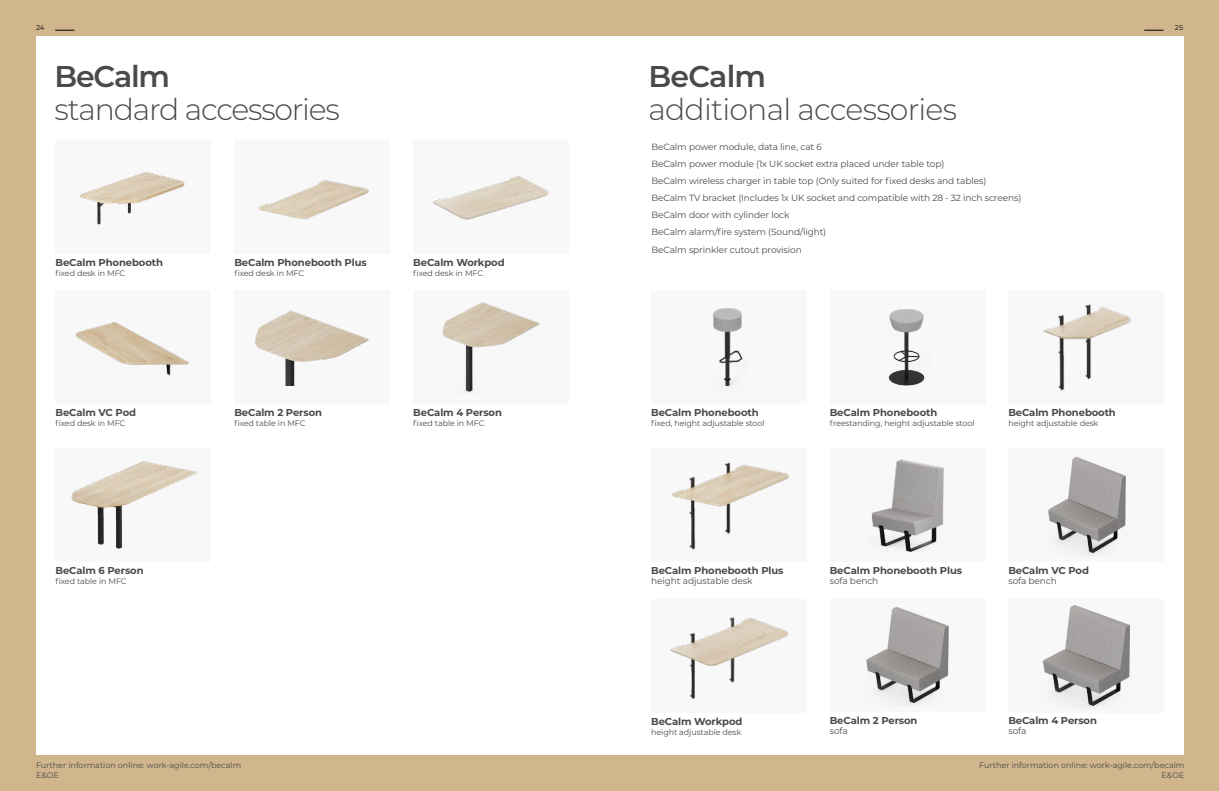
<style>
.page{position:relative;width:1219px;height:791px;background:#fff}
.page>*{position:absolute;margin:0;border:0;box-sizing:border-box;transform-origin:0 0}
.t1{font:300 30px "Montserrat";letter-spacing:-.035em;color:#4a4a49}
.t2{font:600 30px "Montserrat";letter-spacing:-.035em;color:#4a4a49}
.t3{font:700 10px "Montserrat";letter-spacing:-.01em;color:#4a4a49}
.t4{font:9px/17.1px "Montserrat";letter-spacing:-.01em;color:#4a4a49}
.t5{font:8px/9.6px "Montserrat";letter-spacing:-.01em;color:#4a4a49}
.t6{font:7px "Montserrat";color:#000}
</style>
<div class="page">
<div style="left:610px;top:0;width:609px;height:791px;background:#d0b58d"></div>
<div style="left:610px;top:36px;width:573px;height:719px;background:#fff"></div>
<svg style="left:1144px;top:30px;width:19px;height:1px"></svg>
<div style="left:0;top:0;width:609px;height:791px;background:#d0b58d"></div>
<svg style="left:55px;top:30px;width:19px;height:1px"></svg>
<div style="left:36px;top:36px;width:573px;height:719px;background:#fff"></div>
<div style="left:651px;top:290px;width:156px;height:114px;background:#f8f8f9"></div>
<img style="left:713px;top:308px;width:30px;height:79px">
<div style="left:830px;top:290px;width:156px;height:114px;background:#f8f8f9"></div>
<img style="left:888px;top:309px;width:37px;height:77px">
<div style="left:1008px;top:290px;width:156px;height:114px;background:#f8f8f9"></div>
<img style="left:1043px;top:304px;width:88px;height:87px">
<div style="left:651px;top:599px;width:156px;height:114px;background:#f8f8f9"></div>
<img style="left:670px;top:617px;width:119px;height:82px">
<div style="left:830px;top:598px;width:156px;height:114px;background:#f8f8f9"></div>
<img style="left:866px;top:607px;width:83px;height:97px">
<div style="left:234px;top:290px;width:156px;height:114px;background:#f8f8f9"></div>
<img style="left:255px;top:310px;width:114px;height:76px">
<div style="left:1008px;top:599px;width:156px;height:113px;background:#f8f8f9"></div>
<img style="left:1043px;top:605px;width:87px;height:103px">
<div style="left:413px;top:290px;width:156px;height:114px;background:#f8f8f9"></div>
<img style="left:442px;top:302px;width:98px;height:90px">
<div style="left:55px;top:448px;width:156px;height:114px;background:#f8f8f9"></div>
<img style="left:71px;top:461px;width:126px;height:88px">
<div style="left:830px;top:448px;width:156px;height:114px;background:#f8f8f9"></div>
<img style="left:871px;top:459px;width:73px;height:93px">
<div style="left:413px;top:140px;width:156px;height:114px;background:#f8f8f9"></div>
<img style="left:432px;top:176px;width:117px;height:44px">
<div style="left:55px;top:291px;width:156px;height:113px;background:#f8f8f9"></div>
<img style="left:258px;top:180px;width:111px;height:40px">
<img style="left:80px;top:171px;width:107px;height:54px">
<img style="left:671px;top:462px;width:118px;height:88px">
<div style="left:1008px;top:448px;width:156px;height:114px;background:#f8f8f9"></div>
<img style="left:1048px;top:457px;width:78px;height:97px">
<img style="left:75px;top:322px;width:114px;height:54px">
<p class="t6" style="left:36px;top:23px;width:10px">24</p>
<p class="t6" style="left:1175px;top:23px;width:10px">25</p>
<h1 class="t2" style="left:55px;top:55px;width:117px">BeCalm</h1>
<h1 class="t1" style="left:55px;top:89px;width:287px">standard accessories</h1>
<h1 class="t2" style="left:648px;top:55px;width:119px">BeCalm</h1>
<h1 class="t1" style="left:648px;top:89px;width:310px">additional accessories</h1>
<p class="t4" style="left:651px;top:138px;width:371px">BeCalm power module, data line, cat 6<br>BeCalm power module (1x UK socket extra placed under table top)<br>BeCalm wireless charger in table top (Only suited for fixed desks and tables)<br>BeCalm TV bracket (Includes 1x UK socket and compatible with 28 - 32 inch screens)<br>BeCalm door with cylinder lock<br>BeCalm alarm/fire system (Sound/light)<br>BeCalm sprinkler cutout provision</p>
<p class="t3" style="left:55px;top:255px;width:109px">BeCalm Phonebooth</p>
<p class="t5" style="left:55px;top:268px;width:71px">fixed desk in MFC</p>
<p class="t3" style="left:234px;top:255px;width:134px">BeCalm Phonebooth Plus</p>
<p class="t5" style="left:234px;top:268px;width:71px">fixed desk in MFC</p>
<p class="t3" style="left:413px;top:255px;width:93px">BeCalm Workpod</p>
<p class="t5" style="left:413px;top:268px;width:71px">fixed desk in MFC</p>
<p class="t3" style="left:55px;top:405px;width:82px">BeCalm VC Pod</p>
<p class="t5" style="left:55px;top:418px;width:71px">fixed desk in MFC</p>
<p class="t3" style="left:234px;top:405px;width:89px">BeCalm 2 Person</p>
<p class="t5" style="left:234px;top:418px;width:73px">fixed table in MFC</p>
<p class="t3" style="left:413px;top:405px;width:90px">BeCalm 4 Person</p>
<p class="t5" style="left:413px;top:418px;width:73px">fixed table in MFC</p>
<p class="t3" style="left:651px;top:405px;width:109px">BeCalm Phonebooth</p>
<p class="t5" style="left:651px;top:418px;width:115px">fixed, height adjustable stool</p>
<p class="t3" style="left:830px;top:405px;width:109px">BeCalm Phonebooth</p>
<p class="t5" style="left:830px;top:418px;width:146px">freestanding, height adjustable stool</p>
<p class="t3" style="left:1008px;top:405px;width:109px">BeCalm Phonebooth</p>
<p class="t5" style="left:1008px;top:418px;width:92px">height adjustable desk</p>
<p class="t3" style="left:55px;top:563px;width:90px">BeCalm 6 Person</p>
<p class="t5" style="left:55px;top:576px;width:73px">fixed table in MFC</p>
<p class="t3" style="left:651px;top:563px;width:134px">BeCalm Phonebooth Plus</p>
<p class="t4" style="left:651px;top:572px;width:103px">height adjustable desk</p>
<p class="t3" style="left:830px;top:563px;width:134px">BeCalm Phonebooth Plus</p>
<p class="t4" style="left:830px;top:572px;width:50px">sofa bench</p>
<p class="t3" style="left:1008px;top:563px;width:82px">BeCalm VC Pod</p>
<p class="t4" style="left:1008px;top:572px;width:50px">sofa bench</p>
<p class="t3" style="left:651px;top:714px;width:93px">BeCalm Workpod</p>
<p class="t5" style="left:651px;top:727px;width:92px">height adjustable desk</p>
<p class="t3" style="left:830px;top:713px;width:89px">BeCalm 2 Person</p>
<p class="t4" style="left:830px;top:722px;width:20px">sofa</p>
<p class="t3" style="left:1008px;top:713px;width:90px">BeCalm 4 Person</p>
<p class="t4" style="left:1008px;top:722px;width:20px">sofa</p>
<p class="t5" style="left:36px;top:760px;width:207px">Further information online: work-agile.com/becalm<br>E&amp;OE</p>
<p class="t5" style="left:979px;top:760px;width:207px;text-align:right">Further information online: work-agile.com/becalm<br>E&amp;OE</p>
</div>
